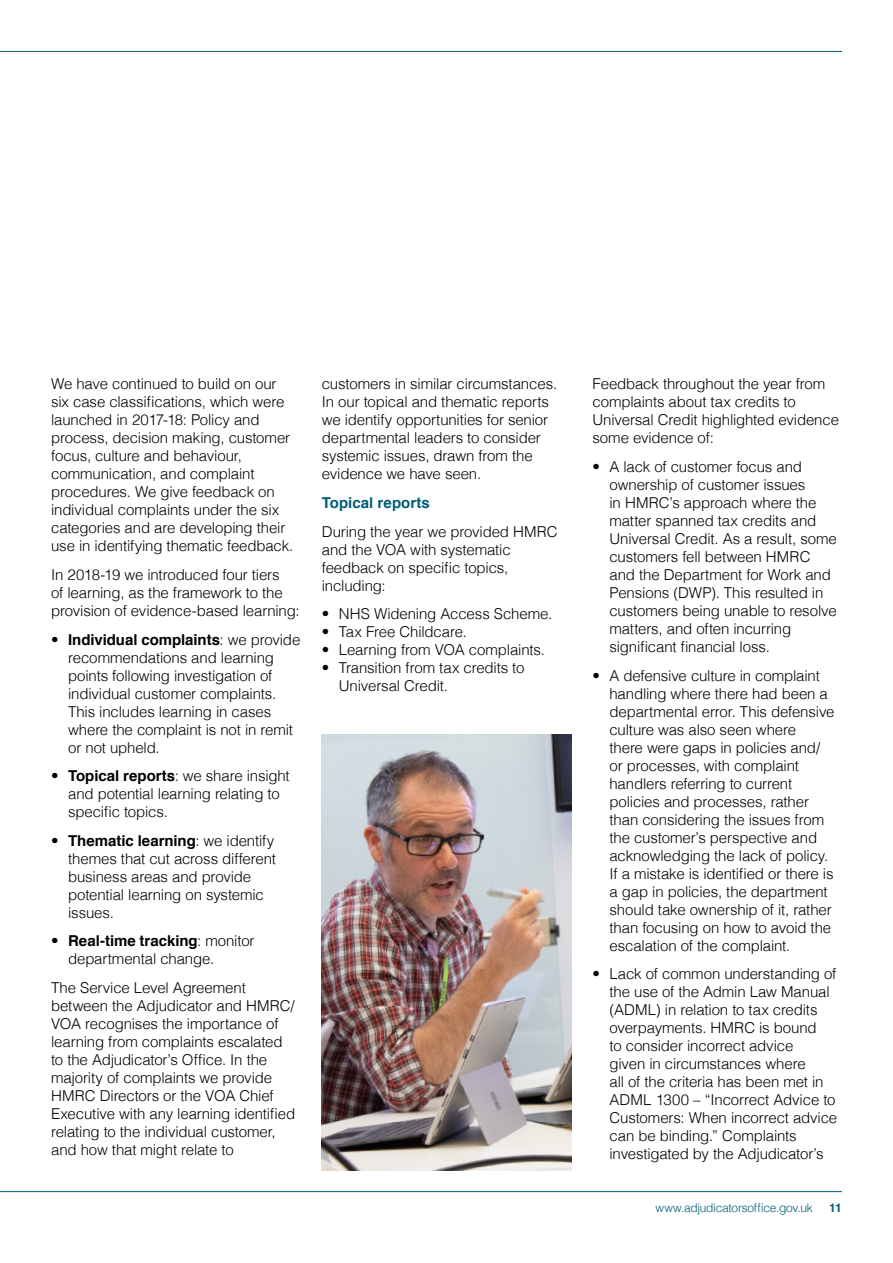
<style>
.page{position:relative;width:893px;height:1263px;background:#fff}
.page>*{position:absolute;margin:0;border:0;box-sizing:border-box;transform-origin:0 0}
.t1{font:300 15px/18px "Helvetica";letter-spacing:-.01em;color:#000}
.t2{font:700 15px "Helvetica";letter-spacing:.005em;color:#005d78}
.t3{font:300 12px "Helvetica";letter-spacing:-.02em;color:#005d78}
.t4{font:700 12px "Helvetica";color:#005d78}
.s1{font-weight:700}
</style>
<div class="page">
<hr style="left:0;top:1191px;width:842px;height:1px;background:#005d78">
<hr style="left:0;top:51px;width:842px;height:1px;background:#005d78">
<img style="left:322px;top:735px;width:249px;height:435px">
<p class="t1" style="left:51px;top:374px;width:227px">We have continued to build on our</p>
<p class="t1" style="left:51px;top:392px;width:235px">six case classifications, which were</p>
<p class="t1" style="left:51px;top:410px;width:244px">launched in 2017-18: Policy and process, decision making, customer focus, culture and behaviour, communication, and complaint procedures. We give feedback on individual complaints under the six categories and are developing their use in identifying thematic feedback.</p>
<p class="t1" style="left:51px;top:564px;width:250px">In 2018-19 we introduced four tiers<br>of learning, as the framework to the provision of evidence-based learning:</p>
<p class="t1" style="left:68px;top:629px;width:234px;text-indent:-17px">• <span class="s1">Individual complaints</span>: we provide recommendations and learning points following investigation of individual customer complaints.<br>This includes learning in cases where the complaint is not in remit or not upheld.</p>
<p class="t1" style="left:51px;top:766px;width:240px;text-align:center">• <span class="s1">Topical reports</span>: we share insight and potential learning relating to</p>
<p class="t1" style="left:68px;top:802px;width:101px">specific topics.</p>
<p class="t1" style="left:68px;top:830px;width:209px;text-indent:-17px">• <span class="s1">Thematic learning</span>: we identify themes that cut across different business areas and provide potential learning on systemic issues.</p>
<p class="t1" style="left:68px;top:931px;width:188px;text-indent:-17px">• <span class="s1">Real-time tracking</span>: monitor departmental change.</p>
<p class="t1" style="left:51px;top:978px;width:245px">The Service Level Agreement between the Adjudicator and HMRC/ VOA recognises the importance of learning from complaints escalated</p>
<p class="t1" style="left:51px;top:1050px;width:218px">to the Adjudicator’s Office. In the</p>
<p class="t1" style="left:51px;top:1068px;width:224px">majority of complaints we provide<br>HMRC Directors or the VOA Chief</p>
<p class="t1" style="left:51px;top:1104px;width:246px">Executive with any learning identified</p>
<p class="t1" style="left:51px;top:1122px;width:226px">relating to the individual customer, and how that might relate to</p>
<p class="t1" style="left:322px;top:374px;width:237px">customers in similar circumstances.<br>In our topical and thematic reports we identify opportunities for senior departmental leaders to consider systemic issues, drawn from the evidence we have seen.</p>
<p class="t2" style="left:322px;top:490px;width:110px">Topical reports</p>
<p class="t1" style="left:322px;top:521px;width:237px">During the year we provided HMRC and the VOA with systematic</p>
<p class="t1" style="left:322px;top:557px;width:188px">feedback on specific topics,</p>
<p class="t1" style="left:322px;top:575px;width:65px">including:</p>
<p class="t1" style="left:322px;top:604px;width:232px">• NHS Widening Access Scheme.</p>
<p class="t1" style="left:322px;top:622px;width:147px">• Tax Free Childcare.</p>
<p class="t1" style="left:322px;top:640px;width:225px">• Learning from VOA complaints.</p>
<p class="t1" style="left:339px;top:658px;width:187px;text-indent:-17px">• Transition from tax credits to<br>Universal Credit.</p>
<p class="t1" style="left:592px;top:374px;width:248px">Feedback throughout the year from complaints about tax credits to<br>Universal Credit highlighted evidence some evidence of:</p>
<p class="t1" style="left:609px;top:456px;width:229px;text-indent:-17px">• A lack of customer focus and ownership of customer issues<br>in HMRC’s approach where the matter spanned tax credits and<br>Universal Credit. As a result, some customers fell between HMRC and the Department for Work and<br>Pensions (DWP). This resulted in customers being unable to resolve matters, and often incurring</p>
<p class="t1" style="left:609px;top:636px;width:162px">significant financial loss.</p>
<p class="t1" style="left:609px;top:665px;width:227px;text-indent:-17px">• A defensive culture in complaint handling where there had been a departmental error. This defensive culture was also seen where<br>there were gaps in policies and/ or processes, with complaint handlers referring to current policies and processes, rather than considering the issues from the customer’s perspective and acknowledging the lack of policy.</p>
<p class="t1" style="left:609px;top:863px;width:226px">If a mistake is identified or there is</p>
<p class="t1" style="left:609px;top:881px;width:224px">a gap in policies, the department should take ownership of it, rather than focusing on how to avoid the escalation of the complaint.</p>
<p class="t1" style="left:609px;top:964px;width:229px;text-indent:-17px">• Lack of common understanding of the use of the Admin Law Manual (ADML) in relation to tax credits overpayments. HMRC is bound<br>to consider incorrect advice<br>given in circumstances where<br>all of the criteria has been met in<br>ADML 1300 – “Incorrect Advice to<br>Customers: When incorrect advice can be binding.” Complaints investigated by the Adjudicator’s</p>
<p class="t3" style="left:655px;top:1197px;width:159px">www.adjudicatorsoffice.gov.uk</p>
<p class="t4" style="left:829px;top:1198px;width:14px">11</p>
</div>
